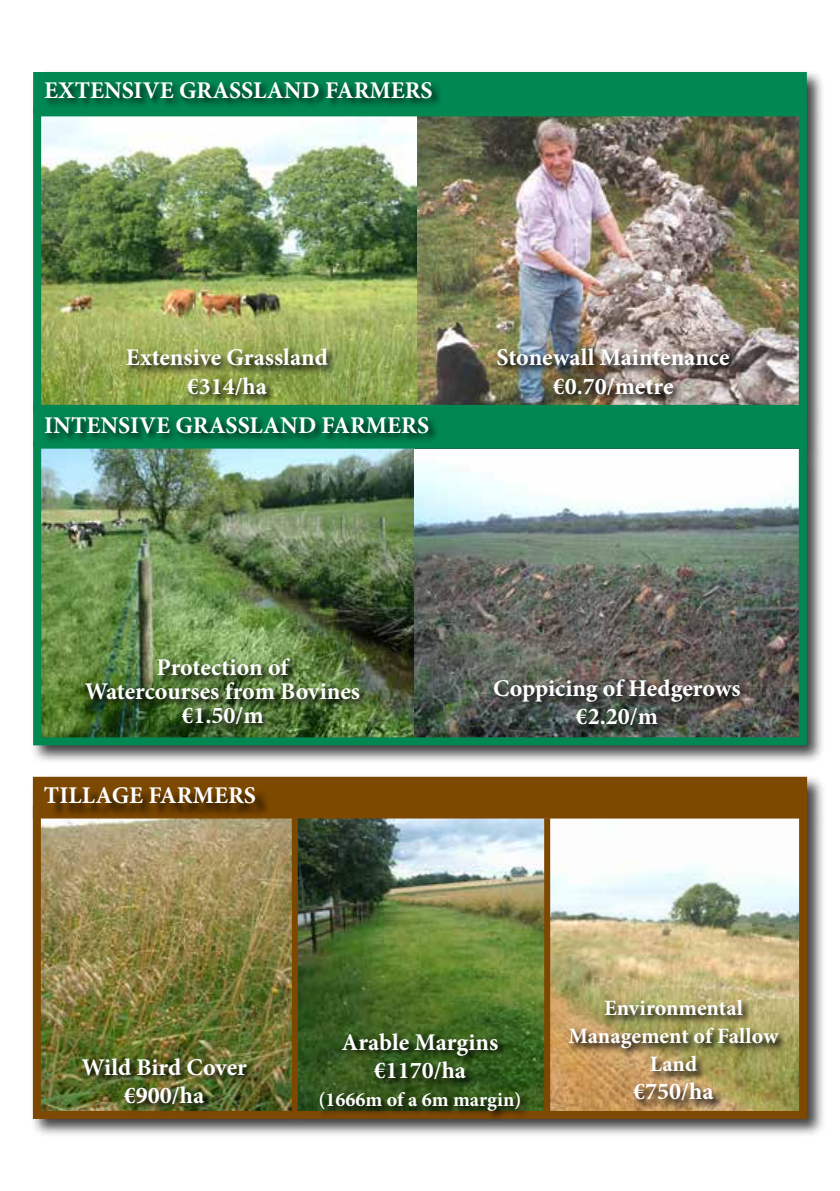
<style>
.page{position:relative;width:840px;height:1191px;background:#fff}
.page>*{position:absolute;margin:0;border:0;box-sizing:border-box;transform-origin:0 0}
.t1{font:700 24px/28px "Minion Pro";color:#fff;text-align:center}
.t2{font:700 22px/28px "Minion Pro";color:#fff;text-align:center}
.t3{font:700 20px "Minion Pro";color:#fff}
</style>
<div class="page">
<div style="left:30px;top:69px;width:795px;height:695px;background:#000;opacity:.75"></div>
<img style="left:42px;top:449px;width:372px;height:287px">
<img style="left:414px;top:449px;width:383px;height:287px">
<div style="left:33px;top:440px;width:773px;height:305px;border:8px solid #008752"></div>
<img style="left:42px;top:117px;width:375px;height:287px">
<img style="left:417px;top:117px;width:380px;height:287px">
<div style="left:33px;top:405px;width:773px;height:41px;background:#008752"></div>
<div style="left:33px;top:108px;width:773px;height:305px;border:8px solid #008752"></div>
<div style="left:33px;top:72px;width:773px;height:42px;background:#008752"></div>
<div style="left:43px;top:80px;width:399px;height:29px;background:#000;opacity:.75"></div>
<div style="left:43px;top:415px;width:395px;height:29px;background:#000;opacity:.75"></div>
<svg style="left:124px;top:346px;width:213px;height:59px;background:#809244"></svg>
<img style="left:495px;top:346px;width:243px;height:59px">
<img style="left:83px;top:656px;width:286px;height:78px">
<svg style="left:492px;top:677px;width:257px;height:58px;background:#4b4e49"></svg>
<div style="left:30px;top:774px;width:795px;height:363px;background:#000;opacity:.75"></div>
<img style="left:297px;top:818px;width:247px;height:292px">
<img style="left:42px;top:818px;width:249px;height:292px">
<img style="left:550px;top:818px;width:247px;height:292px">
<div style="left:291px;top:818px;width:6px;height:293px;background:#7d4800"></div>
<div style="left:544px;top:818px;width:6px;height:293px;background:#7d4800"></div>
<div style="left:33px;top:806px;width:773px;height:313px;border:8px solid #7d4800"></div>
<div style="left:33px;top:777px;width:773px;height:41px;background:#7d4800"></div>
<div style="left:47px;top:789px;width:222px;height:29px;background:#000;opacity:.75"></div>
<img style="left:80px;top:1055px;width:176px;height:59px">
<svg style="left:318px;top:1030px;width:211px;height:90px;background:#344d17"></svg>
<svg style="left:567px;top:997px;width:220px;height:113px;background:#a28f55"></svg>
<p class="t1" style="left:44px;top:76px;width:390px">EXTENSIVE GRASSLAND FARMERS</p>
<p class="t1" style="left:126px;top:343px;width:203px;line-height:28.8px">Extensive Grassland €314/ha</p>
<p class="t1" style="left:496px;top:343px;width:234px;line-height:28.8px">Stonewall Maintenance €0.70/metre</p>
<p class="t1" style="left:44px;top:411px;width:386px">INTENSIVE GRASSLAND FARMERS</p>
<p class="t1" style="left:85px;top:655px;width:276px;line-height:24px">Protection of<br>Watercourses from Bovines €1.50/m</p>
<p class="t1" style="left:44px;top:781px;width:213px">TILLAGE FARMERS</p>
<p class="t1" style="left:493px;top:674px;width:249px">Coppicing of Hedgerows €2.20/m</p>
<p class="t1" style="left:81px;top:1052px;width:167px">Wild Bird Cover €900/ha</p>
<p class="t1" style="left:341px;top:1027px;width:158px">Arable Margins €1170/ha</p>
<p class="t3" style="left:318px;top:1085px;width:204px">(1666m of a 6m margin)</p>
<p class="t2" style="left:568px;top:994px;width:211px">Environmental<br>Management of Fallow<br>Land</p>
<p class="t1" style="left:633px;top:1077px;width:82px">€750/ha</p>
</div>
